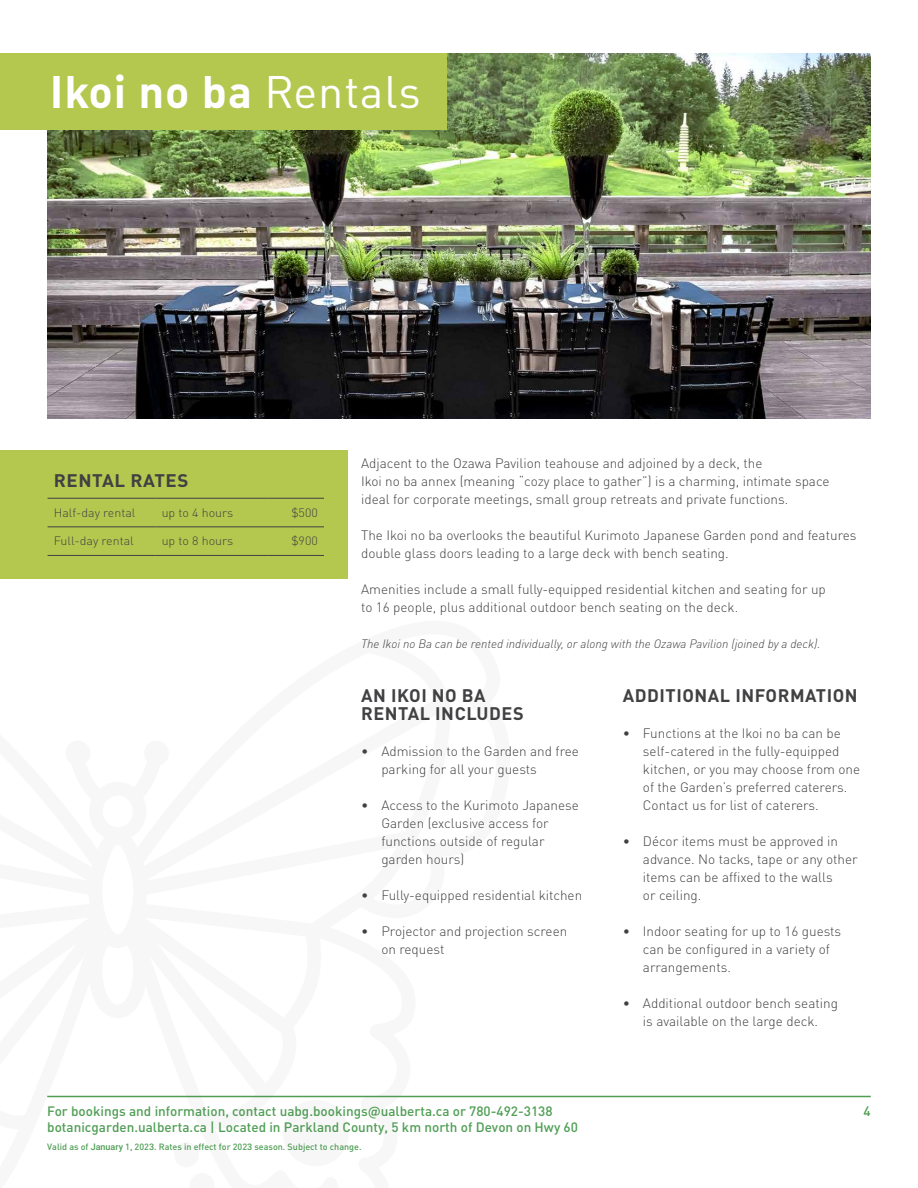
<style>
.page{position:relative;width:918px;height:1188px;background:#fff}
.page>*{position:absolute;margin:0;border:0;box-sizing:border-box;transform-origin:0 0}
.t1{font:700 45px "DIN Pro";letter-spacing:.02em;color:#fff}
.t2{font:700 18px/18px "DIN Pro";letter-spacing:.03em;color:#414042}
.t3{font:700 18px "DIN Pro";letter-spacing:.03em;color:#414042;scale:1.04 1}
.t4{font:300 13.5px/18px "DIN Pro";color:#414042}
.t5{font:500 13.5px "DIN Pro";color:#4f9e54}
.t6{font:italic 300 12px "DIN Pro";color:#414042}
.t7{font:300 12px "DIN Pro";color:#414042;scale:1.04 1}
.t8{font:500 9px "DIN Pro";color:#4f9e54}
.s1{font-weight:400}
.s2{font-family:"Roboto"}
</style>
<div class="page">
<hr style="left:47px;top:1096px;width:824px;height:1px;background:#4f9e54">
<img style="left:47px;top:54px;width:824px;height:364px">
<div style="left:0;top:450px;width:348px;height:129px;background:#b4c84f"></div>
<hr style="left:48px;top:498px;width:107px;height:1px;background:#414042">
<hr style="left:155px;top:498px;width:113px;height:1px;background:#414042">
<hr style="left:268px;top:498px;width:56px;height:1px;background:#414042">
<hr style="left:48px;top:526px;width:107px;height:1px;background:#414042">
<hr style="left:155px;top:526px;width:113px;height:1px;background:#414042">
<hr style="left:268px;top:526px;width:56px;height:1px;background:#414042">
<hr style="left:48px;top:555px;width:107px;height:1px;background:#414042">
<hr style="left:155px;top:555px;width:113px;height:1px;background:#414042">
<hr style="left:268px;top:555px;width:56px;height:1px;background:#414042">
<div style="left:0;top:54px;width:446px;height:76px;background:#b4c84f"></div>
<h1 class="t1" style="left:50px;top:54px;width:373px">Ikoi no ba <span class="s1">Rentals</span></h1>
<h2 class="t3" style="left:54px;top:466px;width:131px">RENTAL RATES</h2>
<p class="t7" style="left:54px;top:503px;width:80px">Half-day rental</p>
<p class="t7" style="left:162px;top:503px;width:70px">up to 4 hours</p>
<p class="t7" style="left:291px;top:503px;width:27px">$500</p>
<p class="t7" style="left:54px;top:532px;width:78px">Full-day rental</p>
<p class="t7" style="left:162px;top:532px;width:70px">up to 8 hours</p>
<p class="t7" style="left:291px;top:532px;width:27px">$900</p>
<p class="t4" style="left:361px;top:453px;width:470px">Adjacent to the Ozawa Pavilion teahouse and adjoined by a deck, the<br>Ikoi no ba annex (meaning “cozy place to gather”) is a charming, intimate space ideal for corporate meetings, small group retreats and private functions.</p>
<p class="t4" style="left:361px;top:525px;width:497px">The Ikoi no ba overlooks the beautiful Kurimoto Japanese Garden pond and features double glass doors leading to a large deck with bench seating.</p>
<p class="t4" style="left:361px;top:579px;width:466px">Amenities include a small fully-equipped residential kitchen and seating for up to 16 people, plus additional outdoor bench seating on the deck.</p>
<p class="t6" style="left:361px;top:634px;width:461px">The Ikoi no Ba can be rented individually, or along with the Ozawa Pavilion (joined by a deck).</p>
<h2 class="t2" style="left:361px;top:684px;width:164px">AN IKOI NO BA<br>RENTAL INCLUDES</h2>
<p class="t4" style="left:381px;top:741px;width:199px;text-indent:-20px">• Admission to the Garden and free parking for all your guests</p>
<p class="t4" style="left:381px;top:795px;width:199px;text-indent:-20px">• Access to the Kurimoto Japanese<br>Garden (exclusive access for functions outside of regular garden hours)</p>
<p class="t4" style="left:361px;top:885px;width:223px">• Fully-equipped residential kitchen</p>
<p class="t4" style="left:381px;top:921px;width:187px;text-indent:-20px">• Projector and projection screen on request</p>
<h2 class="t2" style="left:623px;top:684px;width:236px">ADDITIONAL INFORMATION</h2>
<p class="t4" style="left:643px;top:723px;width:219px;text-indent:-20px">• Functions at the Ikoi no ba can be self-catered in the fully-equipped kitchen, or you may choose from one of the Garden’s preferred caterers.<br>Contact us for list of caterers.</p>
<p class="t4" style="left:643px;top:831px;width:216px;text-indent:-20px">• Décor items must be approved in advance. No tacks, tape or any other items can be affixed to the walls<br>or ceiling.</p>
<p class="t4" style="left:643px;top:921px;width:200px;text-indent:-20px">• Indoor seating for up to 16 guests can be configured in a variety of arrangements.</p>
<p class="t4" style="left:623px;top:993px;width:217px;text-align:center">• Additional outdoor bench seating is available on the large deck.</p>
<p class="t5" style="left:47px;top:1100px;width:507px">For bookings and information, contact uabg.bookings@ualberta.ca or 780-492-3138</p>
<p class="t5" style="left:864px;top:1100px;width:9px">4</p>
<p class="t5" style="left:47px;top:1117px;width:532px">botanicgarden.ualberta.ca | Located in Parkland County, 5 km north of Devon on Hwy 60</p>
<p class="t8" style="left:47px;top:1140px;width:316px">Valid as of <span class="s2">January</span> 1, 202<span class="s2">3</span>. Rates in effect for 202<span class="s2">3</span> season. Subject to change.</p>
</div>
